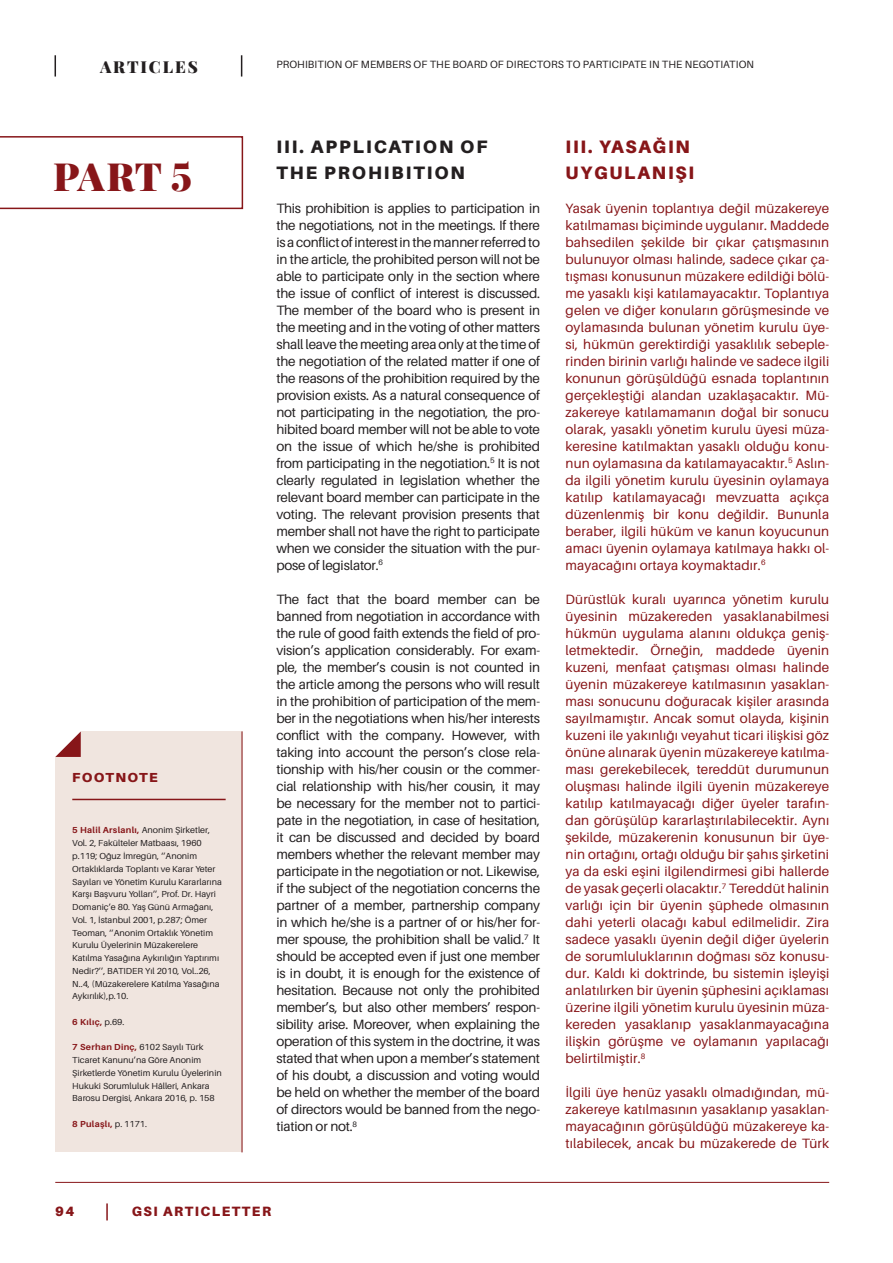
<style>
.page{position:relative;width:893px;height:1263px;background:#fff}
.page>*{position:absolute;margin:0;border:0;box-sizing:border-box;transform-origin:0 0}
.t1{font:900 39px "Playfair Display";color:#871619}
.ING_metin_baslik{font:900 18px "Aileron";letter-spacing:.11em;color:#231f20}
.TR_metin_baslik{font:900 18px "Aileron";letter-spacing:.1em;color:#871619}
.t2{font:900 16.5px "Playfair Display";letter-spacing:.12em;color:#231f20}
.ING_metin{font:13.5px/17px "Aileron";letter-spacing:-.015em;color:#231f20;text-align:justify}
.TR_metin{font:13.5px/17px "Aileron";letter-spacing:.01em;color:#871619;text-align:justify}
.t3{font:900 13.5px "Aileron";letter-spacing:.11em;color:#871619}
.t4{font:900 13.05px "Aileron";letter-spacing:.1em;color:#871619}
.t5{font:10.5px "Aileron";letter-spacing:.01em;color:#231f20}
.t6{font:8.7px/12.8px "Aileron";color:#231f20}
.t7{font:700 8.7px "Aileron";letter-spacing:.03em;color:#871619}
.s1{font-weight:700;color:#871619}
.s2{font-weight:400;color:#231f20}
</style>
<div class="page">
<svg style="left:0;top:136px;width:243px;height:73px"></svg>
<hr style="left:55px;top:1182px;width:774px;height:1px;background:#871619">
<svg style="left:106px;top:1203px;width:2px;height:17px"></svg>
<svg style="left:55px;top:55px;width:1px;height:22px"></svg>
<svg style="left:241px;top:55px;width:1px;height:22px"></svg>
<div style="left:55px;top:731px;width:187px;height:421px;background:#f0e5df"></div>
<hr style="left:72px;top:799px;width:154px;height:1px;background:#871619">
<svg style="left:55px;top:731px;width:26px;height:26px"></svg>
<hr style="left:242px;top:731px;width:1px;height:421px;background:#871619">
<p class="t2" style="left:100px;top:54px;width:99px">ARTICLES</p>
<h1 class="t1" style="left:53px;top:146px;width:140px">PART 5</h1>
<p class="t4" style="left:72px;top:770px;width:87px">FOOTNOTE</p>
<p class="t6" style="left:72px;top:824px;width:151px"><span class="s1">5 Halil Arslanlı,</span> Anonim Şirketler, Vol. 2, Fakülteler Matbaası, 1960 p.119; Oğuz İmregün, ‘’Anonim Ortaklıklarda Toplantı ve Karar Yeter Sayıları ve Yönetim Kurulu Kararlarına Karşı Başvuru Yolları’’, Prof. Dr. Hayri Domaniç’e 80. Yaş Günü Armağanı, Vol. 1, İstanbul 2001, p.287; Ömer Teoman, ‘’Anonim Ortaklık Yönetim Kurulu Üyelerinin Müzakerelere Katılma Yasağına Aykırılığın Yaptırımı Nedir?’’, BATIDER Yıl 2010, Vol..26, N..4, (Müzakerelere Katılma Yasağına Aykırılık),p.10.</p>
<p class="t7" style="left:72px;top:1017px;width:54px">6 Kılıç, <span class="s2">p.69.</span></p>
<p class="t6" style="left:72px;top:1041px;width:151px"><span class="s1">7 Serhan Dinç,</span> 6102 Sayılı Türk Ticaret Kanunu’na Göre Anonim Şirketlerde Yönetim Kurulu Üyelerinin Hukuki Sorumluluk Hâlleri, Ankara Barosu Dergisi, Ankara 2016, p. 158</p>
<p class="t7" style="left:72px;top:1119px;width:76px">8 Pulaşlı, <span class="s2">p. 1171.</span></p>
<p class="t5" style="left:276px;top:59px;width:479px">PROHIBITION OF MEMBERS OF THE BOARD OF DIRECTORS TO PARTICIPATE IN THE NEGOTIATION</p>
<p class="ING_metin_baslik" style="left:276px;top:136px;width:212px">III. APPLICATION OF</p>
<p class="ING_metin_baslik" style="left:276px;top:162px;width:190px">THE PROHIBITION</p>
<p class="ING_metin" style="left:276px;top:200px;width:265px">This prohibition is applies to participation in the negotiations, not in the meetings. If there is a conflict of interest in the manner referred to in the article, the prohibited person will not be able to participate only in the section where the issue of conflict of interest is discussed.<br>The member of the board who is present in the meeting and in the voting of other matters shall leave the meeting area only at the time of the negotiation of the related matter if one of the reasons of the prohibition required by the provision exists. As a natural consequence of not participating in the negotiation, the pro&shy;hibited board member will not be able to vote on the issue of which he/she is prohibited from participating in the negotiation.<sup>5</sup> It is not clearly regulated in legislation whether the relevant board member can participate in the voting. The relevant provision presents that member shall not have the right to participate when we consider the situation with the pur&shy;pose of legislator.<sup>6</sup></p>
<p class="ING_metin" style="left:276px;top:591px;width:265px">The fact that the board member can be banned from negotiation in accordance with the rule of good faith extends the field of pro&shy;vision’s application considerably. For exam&shy;ple, the member’s cousin is not counted in the article among the persons who will result in the prohibition of participation of the mem&shy;ber in the negotiations when his/her interests conflict with the company. However, with taking into account the person’s close rela&shy;tionship with his/her cousin or the commer&shy;cial relationship with his/her cousin, it may be necessary for the member not to partici&shy;pate in the negotiation, in case of hesitation, it can be discussed and decided by board members whether the relevant member may participate in the negotiation or not. Likewise, if the subject of the negotiation concerns the partner of a member, partnership company in which he/she is a partner of or his/her for&shy;mer spouse, the prohibition shall be valid.<sup>7</sup> It should be accepted even if just one member is in doubt, it is enough for the existence of hesitation. Because not only the prohibited member’s, but also other members’ respon&shy;sibility arise. Moreover, when explaining the operation of this system in the doctrine, it was stated that when upon a member’s statement of his doubt, a discussion and voting would be held on whether the member of the board of directors would be banned from the nego&shy;tiation or not.<sup>8</sup></p>
<p class="TR_metin_baslik" style="left:566px;top:136px;width:126px">III. YASAĞIN</p>
<p class="TR_metin_baslik" style="left:566px;top:162px;width:130px">UYGULANIŞI</p>
<p class="TR_metin" style="left:566px;top:200px;width:265px">Yasak üyenin toplantıya değil müzakereye katılmaması biçiminde uygulanır. Maddede bahsedilen şekilde bir çıkar çatışmasının bulunuyor olması halinde, sadece çıkar ça&shy;tışması konusunun müzakere edildiği bölü&shy;me yasaklı kişi katılamayacaktır. Toplantıya gelen ve diğer konuların görüşmesinde ve oylamasında bulunan yönetim kurulu üye&shy;si, hükmün gerektirdiği yasaklılık sebeple&shy;rinden birinin varlığı halinde ve sadece ilgili konunun görüşüldüğü esnada toplantının gerçekleştiği alandan uzaklaşacaktır. Mü&shy;zakereye katılamamanın doğal bir sonucu olarak, yasaklı yönetim kurulu üyesi müza&shy;keresine katılmaktan yasaklı olduğu konu&shy;nun oylamasına da katılamayacaktır.<sup>5</sup> Aslın&shy;da ilgili yönetim kurulu üyesinin oylamaya katılıp katılamayacağı mevzuatta açıkça düzenlenmiş bir konu değildir. Bununla beraber, ilgili hüküm ve kanun koyucunun amacı üyenin oylamaya katılmaya hakkı ol&shy;mayacağını ortaya koymaktadır.<sup>6</sup></p>
<p class="TR_metin" style="left:566px;top:591px;width:265px">Dürüstlük kuralı uyarınca yönetim kurulu üyesinin müzakereden yasaklanabilmesi hükmün uygulama alanını oldukça geniş&shy;letmektedir. Örneğin, maddede üyenin kuzeni, menfaat çatışması olması halinde üyenin müzakereye katılmasının yasaklan&shy;ması sonucunu doğuracak kişiler arasında sayılmamıştır. Ancak somut olayda, kişinin kuzeni ile yakınlığı veyahut ticari ilişkisi göz önüne alınarak üyenin müzakereye katılma&shy;ması gerekebilecek, tereddüt durumunun oluşması halinde ilgili üyenin müzakereye katılıp katılmayacağı diğer üyeler tarafın&shy;dan görüşülüp kararlaştırılabilecektir. Aynı şekilde, müzakerenin konusunun bir üye&shy;nin ortağını, ortağı olduğu bir şahıs şirketini ya da eski eşini ilgilendirmesi gibi hallerde de yasak geçerli olacaktır.<sup>7</sup> Tereddüt halinin varlığı için bir üyenin şüphede olmasının dahi yeterli olacağı kabul edilmelidir. Zira sadece yasaklı üyenin değil diğer üyelerin de sorumluluklarının doğması söz konusu&shy;dur. Kaldı ki doktrinde, bu sistemin işleyişi anlatılırken bir üyenin şüphesini açıklaması üzerine ilgili yönetim kurulu üyesinin müza&shy;kereden yasaklanıp yasaklanmayacağına ilişkin görüşme ve oylamanın yapılacağı belirtilmiştir.<sup>8</sup></p>
<p class="TR_metin" style="left:566px;top:1084px;width:265px">İlgili üye henüz yasaklı olmadığından, mü&shy;zakereye katılmasının yasaklanıp yasaklan&shy;mayacağının görüşüldüğü müzakereye ka&shy;tılabilecek, ancak bu müzakerede de Türk</p>
<p class="t3" style="left:55px;top:1203px;width:21px">94</p>
<p class="t3" style="left:132px;top:1203px;width:141px">GSI ARTICLETTER</p>
</div>
